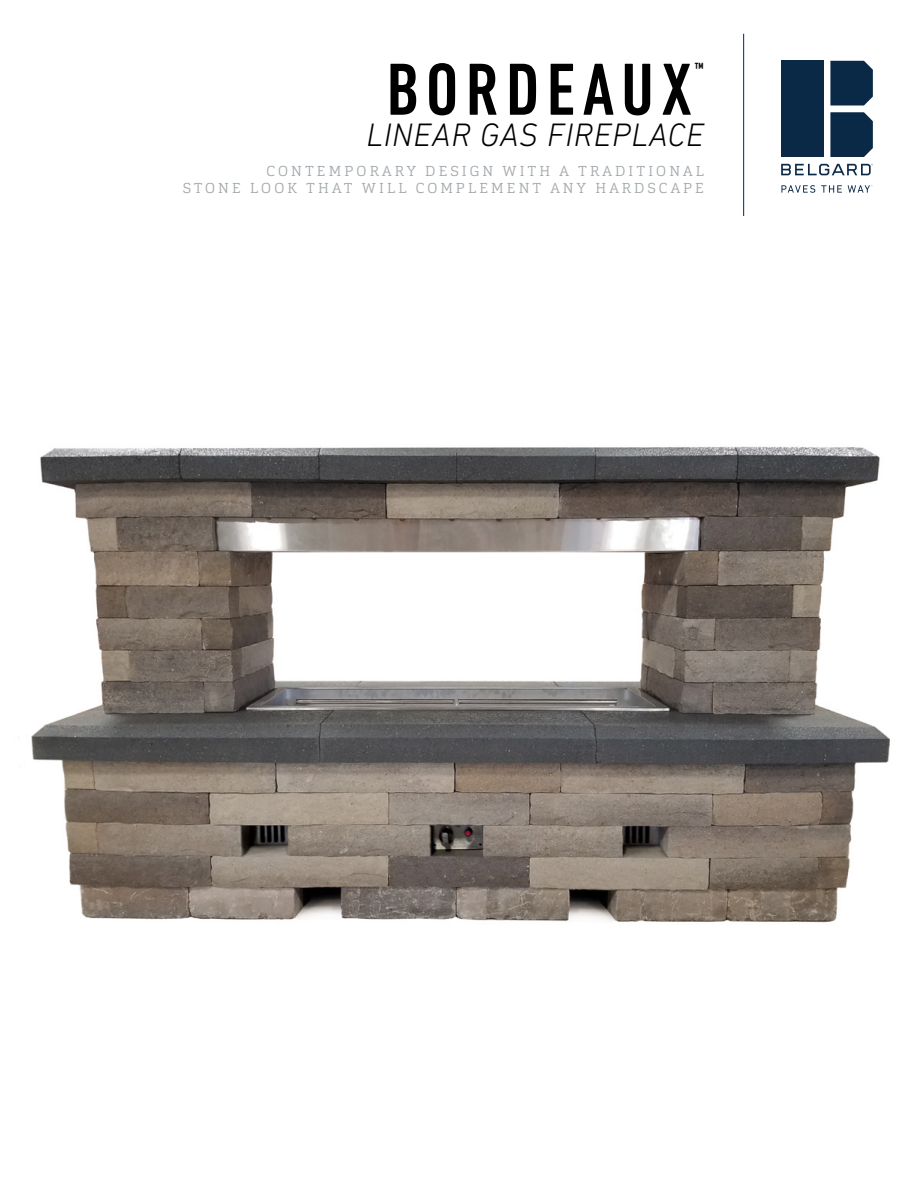
<style>
.page{position:relative;width:918px;height:1188px;background:#fff}
.page>*{position:absolute;margin:0;border:0;box-sizing:border-box;transform-origin:0 0}
.t1{font:500 condensed 75px "DIN Next LT Pro";letter-spacing:.1em;color:#000}
.t2{font:italic 300 33px "DIN Next LT Pro";letter-spacing:.02em;color:#000}
.t3{font:500 condensed 14.85px "DIN Next LT Pro";color:#000}
.t4{font:300 14.25px/16.5px "Cargan";letter-spacing:.215em;color:#a3a9ad;text-align:right}
</style>
<div class="page">
<img style="left:31px;top:446px;width:859px;height:477px">
<hr style="left:743px;top:34px;width:1px;height:182px;background:#002856">
<svg style="left:830px;top:61px;width:43px;height:44px;background:#163350"></svg>
<svg style="left:830px;top:112px;width:43px;height:45px;background:#183551"></svg>
<div style="left:781px;top:61px;width:43px;height:96px;background:#0a2947"></div>
<svg style="left:781px;top:164px;width:92px;height:11px"></svg>
<svg style="left:781px;top:185px;width:34px;height:8px"></svg>
<svg style="left:821px;top:185px;width:21px;height:8px"></svg>
<svg style="left:848px;top:185px;width:24px;height:8px"></svg>
<h1 class="t1" style="left:387px;top:47px;width:307px">BORDEAUX</h1>
<p class="t3" style="left:694px;top:60px;width:11px">™</p>
<h2 class="t2" style="left:366px;top:116px;width:339px">LINEAR GAS FIREPLACE</h2>
<p class="t4" style="left:183px;top:163px;width:523px">CONTEMPORARY DESIGN WITH A TRADITIONAL<br>STONE LOOK THAT WILL COMPLEMENT ANY HARDSCAPE</p>
</div>
